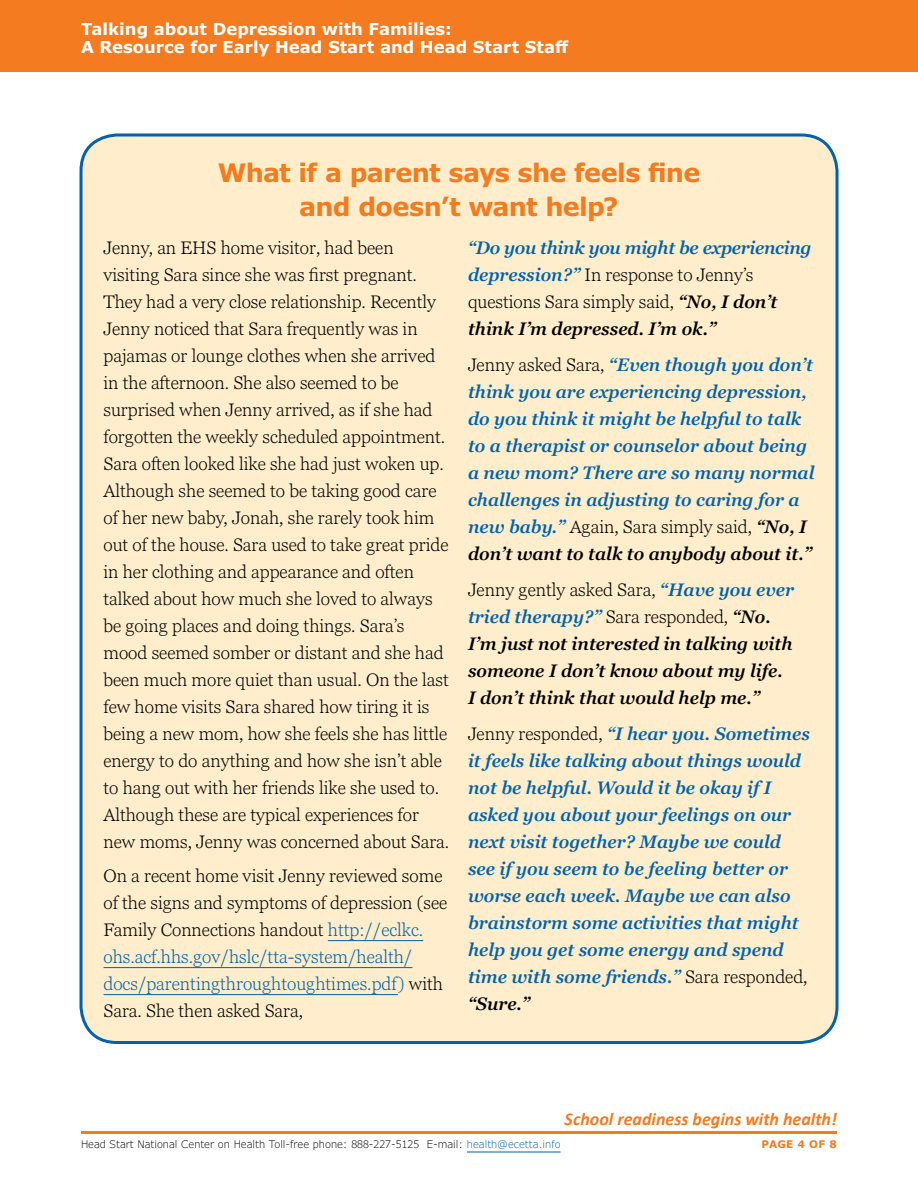
<style>
.page{position:relative;width:918px;height:1188px;background:#fff}
.page>*{position:absolute;margin:0;border:0;box-sizing:border-box;transform-origin:0 0}
.t1{font:700 25.5px/34.5px "Verdana Pro";letter-spacing:-.03em;color:#f47b20;text-align:center}
.t2{font:300 18px/27px "Georgia Pro";color:#000}
.t3{font:italic 600 18px/27px "Georgia Pro";color:#0161aa}
.t4{font:italic 600 18px/27px "Georgia Pro";color:#000}
.t5{font:italic 600 18px/27px "Georgia Pro";letter-spacing:-.02em;color:#0161aa}
.t6{font:italic 700 18px "Calibri";color:#f47b20}
.t7{font:700 16.5px/18px "Verdana Pro";color:#fff}
.t8{font:300 10.5px "Verdana Pro";color:#000}
.t9{font:700 10.5px "Verdana Pro";letter-spacing:.02em;color:#f47b20}
.s1{color:#0161aa}
.s2{font-weight:300;font-style:normal;color:#000}
.s3{color:#000}
.s4{font-weight:300;font-style:normal}
</style>
<div class="page">
<hr style="left:81px;top:1131px;width:756px;height:3px;background:#f47b20">
<hr style="left:467px;top:1152px;width:94px;height:1px;background:#0161aa">
<div style="left:0;top:0;width:918px;height:72px;background:#f47b20"></div>
<div style="left:81px;top:135px;width:756px;height:907px;background:#ffedcb;border-radius:36px"></div>
<hr style="left:328px;top:940px;width:95px;height:1px;background:#0161aa">
<hr style="left:104px;top:967px;width:308px;height:1px;background:#0161aa">
<hr style="left:104px;top:994px;width:294px;height:1px;background:#0161aa">
<p class="t7" style="left:81px;top:20px;width:489px">Talking about Depression with Families:<br>A Resource for Early Head Start and Head Start Staff</p>
<h2 class="t1" style="left:218px;top:155px;width:484px">What if a parent says she feels fine and doesn’t want help?</h2>
<p class="t2" style="left:104px;top:235px;width:315px">Jenny, an EHS home visitor, had been visiting Sara since she was first pregnant.</p>
<p class="t2" style="left:104px;top:289px;width:343px">They had a very close relationship. Recently Jenny noticed that Sara frequently was in pajamas or lounge clothes when she arrived in the afternoon. She also seemed to be surprised when Jenny arrived, as if she had forgotten the weekly scheduled appointment.</p>
<p class="t2" style="left:104px;top:451px;width:342px">Sara often looked like she had just woken up.</p>
<p class="t2" style="left:104px;top:478px;width:347px">Although she seemed to be taking good care of her new baby, Jonah, she rarely took him out of the house. Sara used to take great pride in her clothing and appearance and often talked about how much she loved to always be going places and doing things. Sara’s mood seemed somber or distant and she had been much more quiet than usual. On the last few home visits Sara shared how tiring it is being a new mom, how she feels she has little energy to do anything and how she isn’t able to hang out with her friends like she used to.</p>
<p class="t2" style="left:104px;top:802px;width:347px">Although these are typical experiences for new moms, Jenny was concerned about Sara.</p>
<p class="t2" style="left:104px;top:863px;width:345px">On a recent home visit Jenny reviewed some of the signs and symptoms of depression (see Family Connections handout <span class="s1">http://eclkc. ohs.acf.hhs.gov/hslc/tta-system/health/ docs/parentingthroughtoughtimes.pdf)</span> with Sara. She then asked Sara,</p>
<p class="t5" style="left:468px;top:235px;width:345px">“Do you think you might be experiencing depression?” <span class="s2">In response to Jenny’s questions Sara simply said,</span> <span class="s3">“No, I don’t think I’m depressed. I’m ok.”</span></p>
<p class="t3" style="left:468px;top:352px;width:348px"><span class="s2">Jenny asked Sara,</span> “Even though you don’t think you are experiencing depression, do you think it might be helpful to talk to a therapist or counselor about being a new mom? There are so many normal challenges in adjusting to caring for a new baby.” <span class="s2">Again, Sara simply said,</span> <span class="s3">“No, I don’t want to talk to anybody about it.”</span></p>
<p class="t4" style="left:468px;top:577px;width:327px"><span class="s4">Jenny gently asked Sara,</span> <span class="s1">“Have you ever tried therapy?”</span> <span class="s4">Sara responded,</span> “No.<br>I’m just not interested in talking with someone I don’t know about my life.<br>I don’t think that would help me.”</p>
<p class="t3" style="left:468px;top:721px;width:343px"><span class="s2">Jenny responded,</span> “I hear you. Sometimes it feels like talking about things would not be helpful. Would it be okay if I asked you about your feelings on our next visit together? Maybe we could see if you seem to be feeling better or worse each week. Maybe we can also brainstorm some activities that might help you get some energy and spend time with some friends.” <span class="s2">Sara responded, </span><span class="s3">“Sure.”</span></p>
<p class="t6" style="left:565px;top:1108px;width:274px">School readiness begins with health!</p>
<p class="t8" style="left:81px;top:1137px;width:481px">Head Start National Center on Health Toll-free phone: 888-227-5125 E-mail: <span class="s1">health@ecetta.info</span></p>
<p class="t9" style="left:762px;top:1137px;width:77px">PAGE 4 OF 8</p>
</div>
